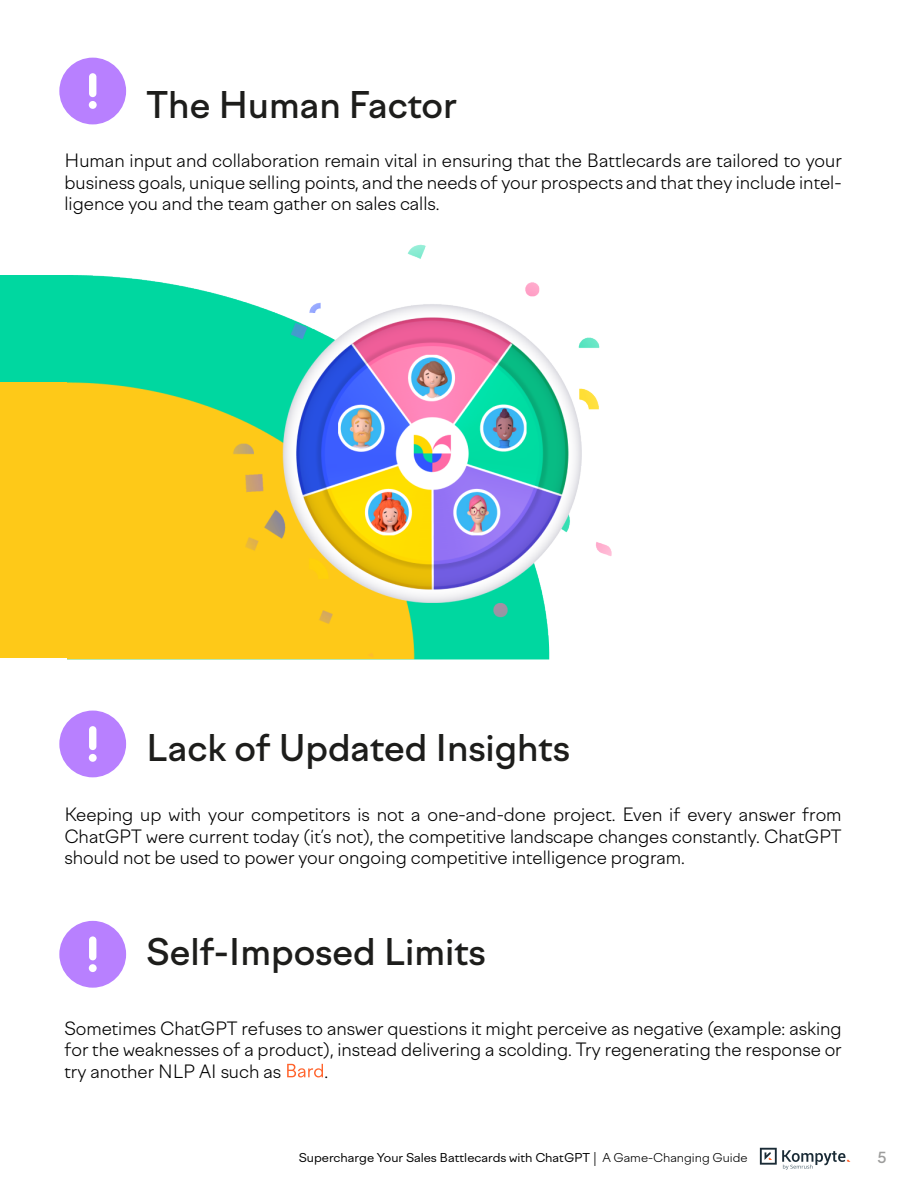
<style>
.page{position:relative;width:918px;height:1188px;background:#fff}
.page>*{position:absolute;margin:0;border:0;box-sizing:border-box;transform-origin:0 0}
.t1{font:500 36px "Factor A";color:#1d1d1b}
.t2{font:300 18px/21.6px "Factor A";color:#000;text-align:justify}
.t3{font:500 15px "Factor A";color:#9d9d9c}
.t4{font:12px "Factor A";color:#000;scale:1.05 1}
.s1{font-weight:300}
</style>
<div class="page">
<svg style="left:760px;top:1148px;width:90px;height:22px"></svg>
<img style="left:67px;top:244px;width:545px;height:415px">
<div style="left:0;top:275px;width:67px;height:108px;background:#00d7a0"></div>
<div style="left:0;top:383px;width:67px;height:275px;background:#fec918"></div>
<div style="left:59px;top:58px;width:67px;height:66px;background:#b880ff;border-radius:50%"></div>
<div style="left:89px;top:73px;width:7px;height:24px;background:#fff;border-radius:4px"></div>
<div style="left:89px;top:101px;width:8px;height:8px;background:#fff;border-radius:50%"></div>
<div style="left:59px;top:711px;width:67px;height:66px;background:#b880ff;border-radius:50%"></div>
<div style="left:89px;top:726px;width:7px;height:24px;background:#fff;border-radius:4px"></div>
<div style="left:89px;top:754px;width:8px;height:8px;background:#fff;border-radius:50%"></div>
<div style="left:59px;top:921px;width:67px;height:67px;background:#b880ff;border-radius:50%"></div>
<div style="left:89px;top:936px;width:7px;height:24px;background:#fff;border-radius:4px"></div>
<div style="left:89px;top:964px;width:8px;height:8px;background:#fff;border-radius:50%"></div>
<svg style="left:287px;top:1064px;width:36px;height:13px"></svg>
<h1 class="t1" style="left:146px;top:84px;width:312px">The Human Factor</h1>
<p class="t2" style="left:64px;top:151px;width:779px">Human input and collaboration remain vital in ensuring that the Battlecards are tailored to your business goals, unique selling points, and the needs of your prospects and that they include intel&shy;ligence you and the team gather on sales calls.</p>
<h1 class="t1" style="left:146px;top:727px;width:425px">Lack of Updated Insights</h1>
<p class="t2" style="left:64px;top:805px;width:779px">Keeping up with your competitors is not a one-and-done project. Even if every answer from ChatGPT were current today (it’s not), the competitive landscape changes constantly. ChatGPT should not be used to power your ongoing competitive intelligence program.</p>
<h1 class="t1" style="left:146px;top:931px;width:341px">Self-Imposed Limits</h1>
<p class="t2" style="left:64px;top:1018px;width:779px">Sometimes ChatGPT refuses to answer questions it might perceive as negative (example: asking for the weaknesses of a product), instead delivering a scolding. Try regenerating the response or try another NLP AI such as</p>
<p class="t4" style="left:299px;top:1151px;width:429px">Supercharge Your Sales Battlecards with ChatGPT <span class="s1">| A Game-Changing Guide</span></p>
<p class="t3" style="left:877px;top:1149px;width:11px">5</p>
</div>
